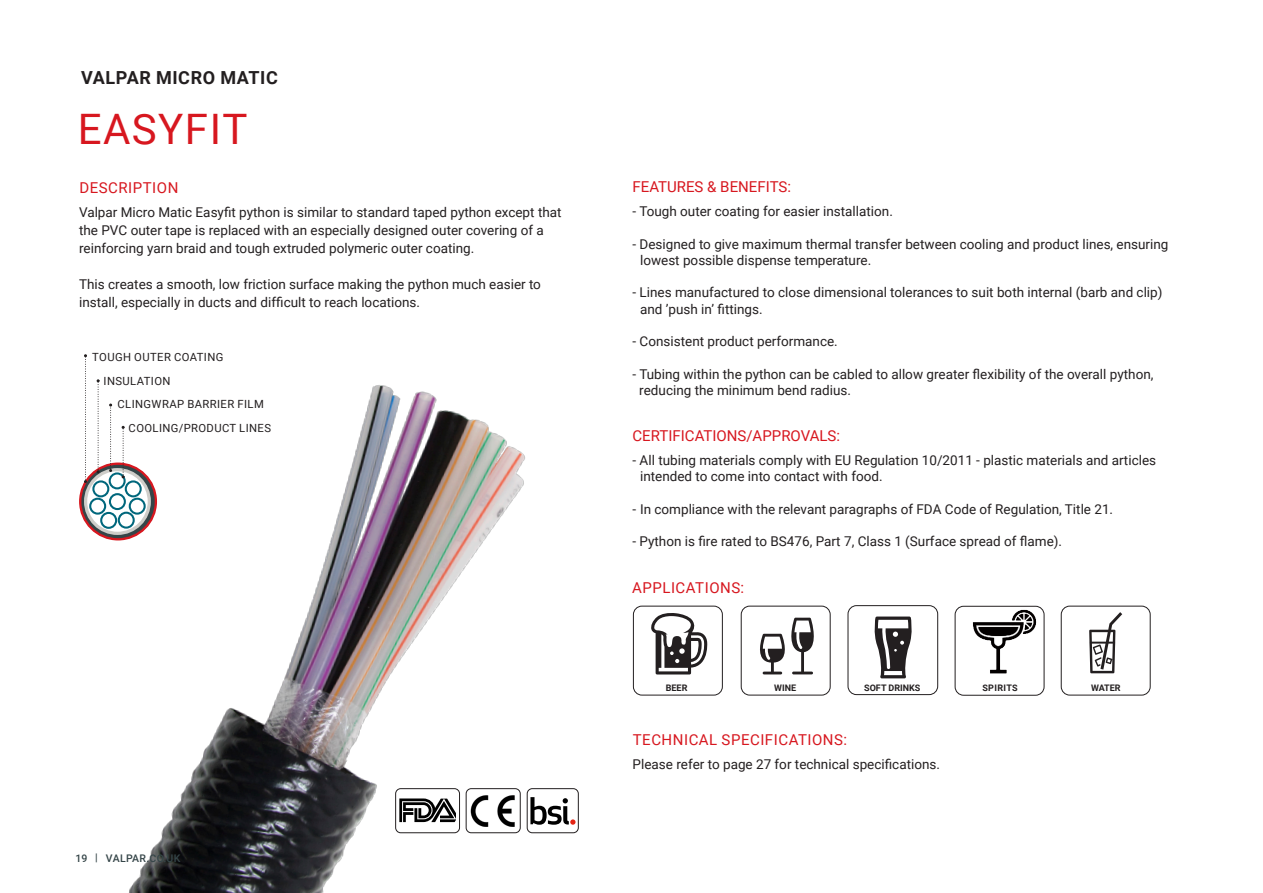
<style>
.page{position:relative;width:1263px;height:893px;background:#fff}
.page>*{position:absolute;margin:0;border:0;box-sizing:border-box;transform-origin:0 0}
.Front_page__Headline{font:42px "Roboto";letter-spacing:.035em;color:#d7171f}
.Front_page__Subheade{font:700 18px "Roboto";letter-spacing:.035em;color:#231f20}
.Copy__Body{font:15px "Roboto";letter-spacing:.035em;color:#d7171f}
.Copy__Body-2{font:15px "Roboto";color:#d7171f}
.Copy__Bullets{font:13.5px/16.2px "Roboto";color:#231f20}
.Copy__Body-3{font:13.5px/18px "Roboto";color:#231f20}
.Copy__Body-4{font:11.25px "Roboto";letter-spacing:.035em;color:#231f20}
.t1{font:500 10.5px "Roboto";letter-spacing:.035em;color:#354548}
.t2{font:700 9px "Roboto";color:#231f20}
.t3{font:700 9px "Roboto";letter-spacing:.035em;color:#231f20}
</style>
<div class="page">
<img style="left:79px;top:380px;width:485px;height:513px">
<svg style="left:80px;top:463px;width:76px;height:77px"></svg>
<div style="left:79px;top:462px;width:78px;height:78px;border:2px solid #d7171f;border-radius:50%"></div>
<svg style="left:83px;top:466px;width:70px;height:71px"></svg>
<div style="left:81px;top:465px;width:74px;height:73px;border:3px solid #354548;border-radius:50%"></div>
<svg style="left:86px;top:470px;width:63px;height:63px"></svg>
<div style="left:84px;top:468px;width:67px;height:67px;border:3px solid #cecdc9;border-radius:50%"></div>
<svg style="left:84px;top:354px;width:3px;height:129px"></svg>
<svg style="left:97px;top:379px;width:3px;height:94px"></svg>
<svg style="left:109px;top:404px;width:3px;height:68px"></svg>
<svg style="left:874px;top:616px;width:38px;height:62px"></svg>
<div style="left:848px;top:605px;width:90px;height:90px;border:1px solid #231f20;border-radius:9px"></div>
<svg style="left:651px;top:613px;width:56px;height:61px"></svg>
<div style="left:633px;top:606px;width:90px;height:89px;border:1px solid #231f20;border-radius:9px"></div>
<svg style="left:1089px;top:612px;width:33px;height:61px"></svg>
<div style="left:1061px;top:606px;width:89px;height:89px;border:1px solid #231f20;border-radius:9px"></div>
<div style="left:741px;top:606px;width:89px;height:89px;border:1px solid #231f20;border-radius:9px"></div>
<svg style="left:760px;top:618px;width:54px;height:56px"></svg>
<div style="left:955px;top:606px;width:89px;height:90px;border:1px solid #231f20;border-radius:9px"></div>
<img style="left:965px;top:605px;width:77px;height:69px">
<div style="left:93px;top:481px;width:15px;height:15px;background:#fff;border-radius:50%"></div>
<div style="left:92px;top:480px;width:17px;height:17px;border:2px solid #00677c;border-radius:50%"></div>
<div style="left:119px;top:513px;width:15px;height:15px;background:#fff;border-radius:50%"></div>
<div style="left:118px;top:512px;width:17px;height:17px;border:2px solid #00677c;border-radius:50%"></div>
<div style="left:130px;top:499px;width:15px;height:15px;background:#fff;border-radius:50%"></div>
<div style="left:129px;top:498px;width:17px;height:17px;border:2px solid #00677c;border-radius:50%"></div>
<div style="left:126px;top:481px;width:15px;height:15px;background:#fff;border-radius:50%"></div>
<div style="left:125px;top:480px;width:17px;height:17px;border:2px solid #00677c;border-radius:50%"></div>
<div style="left:110px;top:494px;width:15px;height:15px;background:#fff;border-radius:50%"></div>
<div style="left:109px;top:493px;width:17px;height:17px;border:2px solid #00677c;border-radius:50%"></div>
<div style="left:110px;top:473px;width:15px;height:15px;background:#fff;border-radius:50%"></div>
<div style="left:109px;top:472px;width:17px;height:17px;border:2px solid #00677c;border-radius:50%"></div>
<div style="left:101px;top:513px;width:15px;height:15px;background:#fff;border-radius:50%"></div>
<div style="left:100px;top:512px;width:17px;height:17px;border:2px solid #00677c;border-radius:50%"></div>
<div style="left:90px;top:499px;width:15px;height:15px;background:#fff;border-radius:50%"></div>
<div style="left:89px;top:498px;width:17px;height:17px;border:2px solid #00677c;border-radius:50%"></div>
<svg style="left:122px;top:426px;width:3px;height:52px"></svg>
<img style="left:468px;top:795px;width:51px;height:31px">
<div style="left:466px;top:788px;width:55px;height:45px;border:1px solid #231f20;border-radius:5px"></div>
<svg style="left:398px;top:797px;width:58px;height:27px"></svg>
<svg style="left:399px;top:798px;width:57px;height:24px"></svg>
<div style="left:395px;top:788px;width:65px;height:45px;border:1px solid #231f20;border-radius:5px"></div>
<svg style="left:530px;top:797px;width:45px;height:28px"></svg>
<div style="left:527px;top:788px;width:52px;height:45px;border:1px solid #231f20;border-radius:5px"></div>
<p class="Front_page__Subheade" style="left:81px;top:65px;width:198px">VALPAR MICRO MATIC</p>
<p class="Front_page__Headline" style="left:78px;top:100px;width:171px">EASYFIT</p>
<p class="Copy__Body" style="left:79px;top:177px;width:101px">DESCRIPTION</p>
<p class="Copy__Body-3" style="left:79px;top:203px;width:484px">Valpar Micro Matic Easyfit python is similar to standard taped python except that the PVC outer tape is replaced with an especially designed outer covering of a reinforcing yarn braid and tough extruded polymeric outer coating.</p>
<p class="Copy__Body-3" style="left:79px;top:275px;width:463px">This creates a smooth, low friction surface making the python much easier to install, especially in ducts and difficult to reach locations.</p>
<p class="Copy__Body-4" style="left:92px;top:349px;width:133px">TOUGH OUTER COATING</p>
<p class="Copy__Body-4" style="left:104px;top:373px;width:68px">INSULATION</p>
<p class="Copy__Body-4" style="left:118px;top:396px;width:148px">CLINGWRAP BARRIER FILM</p>
<p class="Copy__Body-4" style="left:129px;top:420px;width:144px">COOLING/PRODUCT LINES</p>
<p class="t1" style="left:75px;top:851px;width:106px">19 | VALPAR.CO.UK</p>
<p class="Copy__Body-2" style="left:632px;top:176px;width:160px">FEATURES &amp; BENEFITS:</p>
<p class="Copy__Bullets" style="left:632px;top:203px;width:262px">- Tough outer coating for easier installation.</p>
<p class="Copy__Bullets" style="left:640px;top:235px;width:530px;text-indent:-8px">- Designed to give maximum thermal transfer between cooling and product lines, ensuring lowest possible dispense temperature.</p>
<p class="Copy__Bullets" style="left:640px;top:284px;width:524px;text-indent:-8px">- Lines manufactured to close dimensional tolerances to suit both internal (barb and clip) and ’push in’ fittings.</p>
<p class="Copy__Bullets" style="left:632px;top:333px;width:207px">- Consistent product performance.</p>
<p class="Copy__Bullets" style="left:639px;top:365px;width:516px;text-indent:-7px">- Tubing within the python can be cabled to allow greater flexibility of the overall python, reducing the minimum bend radius.</p>
<p class="Copy__Body-2" style="left:632px;top:425px;width:209px">CERTIFICATIONS/APPROVALS:</p>
<p class="Copy__Bullets" style="left:640px;top:452px;width:518px;text-indent:-8px">- All tubing materials comply with EU Regulation 10/2011 - plastic materials and articles intended to come into contact with food.</p>
<p class="Copy__Bullets" style="left:632px;top:500px;width:482px">- In compliance with the relevant paragraphs of FDA Code of Regulation, Title 21.</p>
<p class="Copy__Bullets" style="left:632px;top:533px;width:431px">- Python is fire rated to BS476, Part 7, Class 1 (Surface spread of flame).</p>
<p class="Copy__Body" style="left:632px;top:577px;width:114px">APPLICATIONS:</p>
<p class="t2" style="left:864px;top:681px;width:58px">SOFT DRINKS</p>
<p class="t2" style="left:666px;top:682px;width:23px">BEER</p>
<p class="t2" style="left:774px;top:681px;width:23px">WINE</p>
<p class="t3" style="left:982px;top:681px;width:37px">SPIRITS</p>
<p class="t2" style="left:1091px;top:682px;width:31px">WATER</p>
<p class="Copy__Body" style="left:633px;top:729px;width:216px">TECHNICAL SPECIFICATIONS:</p>
<p class="Copy__Bullets" style="left:632px;top:755px;width:309px">Please refer to page 27 for technical specifications.</p>
</div>
